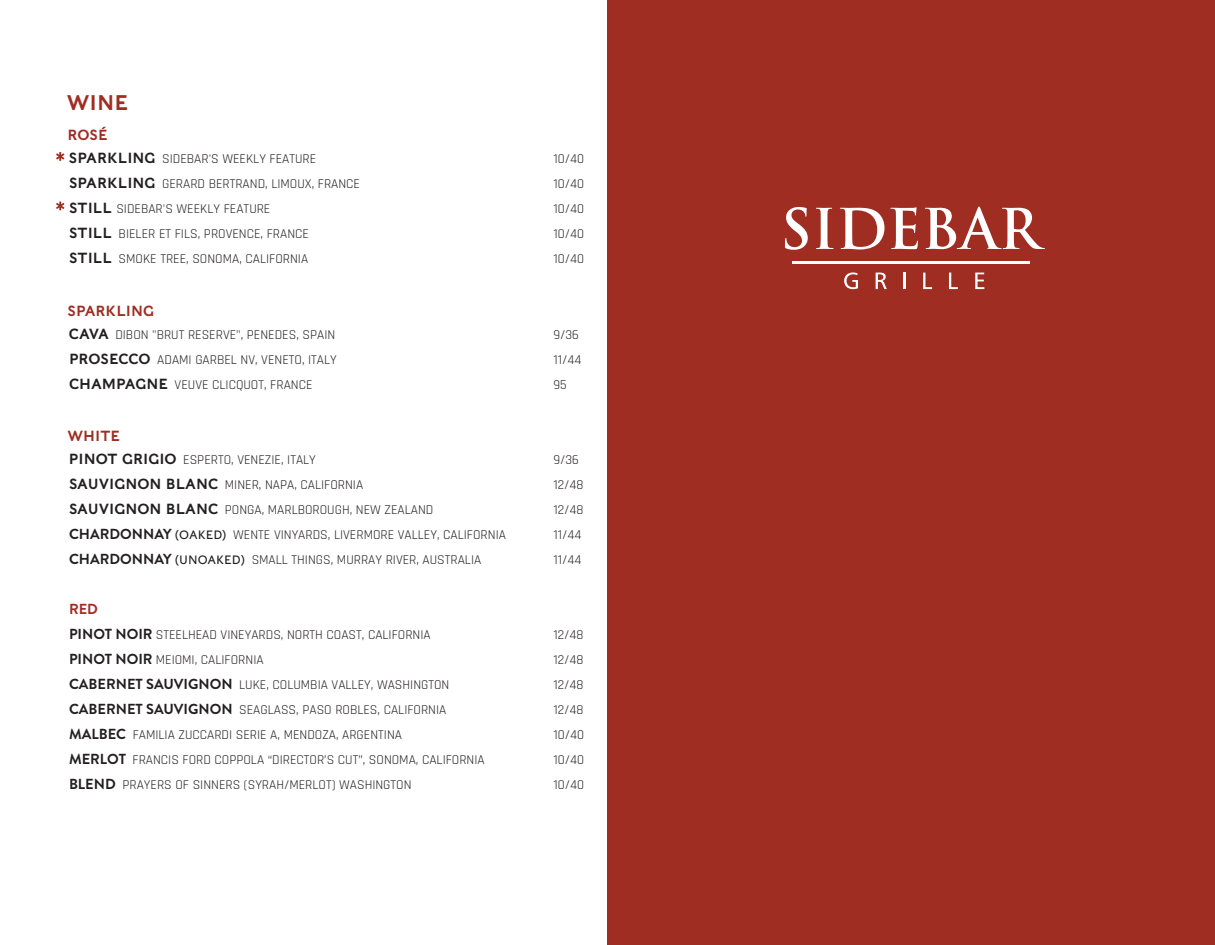
<style>
.page{position:relative;width:1215px;height:945px;background:#fff}
.page>*{position:absolute;margin:0;border:0;box-sizing:border-box;transform-origin:0 0}
.t1{font:21px "Caslons Egyptian";color:#9f2d21}
.t2{font:14.55px "Caslons Egyptian";color:#9f2d21}
.t3{font:700 14.55px "Brandon Grotesque";color:#9f2d21}
.t4{font:13.5px "Rajdhani";color:#231f20}
.s1{font-family:"Caslons Egyptian";font-size:14.55px}
.s2{font-family:"Brandon Grotesque";font-weight:700;font-size:14.55px}
.s3{font-family:"Caslons Egyptian";font-size:12px}
</style>
<div class="page">
<svg style="left:56px;top:201px;width:8px;height:9px"></svg>
<svg style="left:56px;top:152px;width:8px;height:9px"></svg>
<div style="left:608px;top:0;width:607px;height:945px;background:#9f2d21"></div>
<svg style="left:785px;top:207px;width:23px;height:43px"></svg>
<svg style="left:816px;top:208px;width:18px;height:41px"></svg>
<svg style="left:840px;top:207px;width:78px;height:42px"></svg>
<svg style="left:925px;top:207px;width:120px;height:42px"></svg>
<hr style="left:793px;top:261px;width:237px;height:2px;background:#fff">
<svg style="left:844px;top:272px;width:14px;height:17px"></svg>
<svg style="left:876px;top:273px;width:11px;height:16px"></svg>
<svg style="left:903px;top:273px;width:2px;height:16px"></svg>
<svg style="left:923px;top:273px;width:9px;height:16px"></svg>
<svg style="left:949px;top:273px;width:9px;height:16px"></svg>
<svg style="left:975px;top:273px;width:9px;height:16px"></svg>
<h1 class="t1" style="left:67px;top:89px;width:63px">WINE</h1>
<p class="t2" style="left:68px;top:125px;width:42px">ROSÉ</p>
<p class="t4" style="left:69px;top:151px;width:249px"><span class="s1">SPARKLING</span> SIDEBAR'S WEEKLY FEATURE</p>
<p class="t4" style="left:554px;top:151px;width:32px">10/40</p>
<p class="t4" style="left:69px;top:176px;width:293px"><span class="s1">SPARKLING</span> GERARD BERTRAND, LIMOUX, FRANCE</p>
<p class="t4" style="left:554px;top:176px;width:32px">10/40</p>
<p class="t4" style="left:69px;top:201px;width:203px"><span class="s1">STILL</span> SIDEBAR'S WEEKLY FEATURE</p>
<p class="t4" style="left:554px;top:201px;width:32px">10/40</p>
<p class="t4" style="left:69px;top:226px;width:241px"><span class="s1">STILL</span> BIELER ET FILS, PROVENCE, FRANCE</p>
<p class="t4" style="left:554px;top:226px;width:32px">10/40</p>
<p class="t4" style="left:69px;top:251px;width:241px"><span class="s1">STILL</span> SMOKE TREE, SONOMA, CALIFORNIA</p>
<p class="t4" style="left:554px;top:251px;width:32px">10/40</p>
<p class="t2" style="left:68px;top:301px;width:88px">SPARKLING</p>
<p class="t4" style="left:69px;top:327px;width:268px"><span class="s1">CAVA</span> DIBON "BRUT RESERVE", PENEDES, SPAIN</p>
<p class="t4" style="left:554px;top:327px;width:27px">9/36</p>
<p class="t4" style="left:69px;top:352px;width:269px"><span class="s1">PROSECCO</span> ADAMI GARBEL NV, VENETO, ITALY</p>
<p class="t4" style="left:554px;top:352px;width:29px">11/44</p>
<p class="t4" style="left:69px;top:377px;width:245px"><span class="s1">CHAMPAGNE</span> VEUVE CLICQUOT, FRANCE</p>
<p class="t4" style="left:554px;top:377px;width:15px">95</p>
<p class="t2" style="left:68px;top:426px;width:54px">WHITE</p>
<p class="t4" style="left:69px;top:452px;width:248px"><span class="s1">PINOT GRIGIO</span> ESPERTO, VENEZIE, ITALY</p>
<p class="t4" style="left:553px;top:452px;width:27px">9/36</p>
<p class="t4" style="left:69px;top:477px;width:296px"><span class="s1">SAUVIGNON BLANC</span> MINER, NAPA, CALIFORNIA</p>
<p class="t4" style="left:554px;top:477px;width:32px">12/48</p>
<p class="t4" style="left:69px;top:502px;width:366px"><span class="s1">SAUVIGNON BLANC</span> PONGA, MARLBOROUGH, NEW ZEALAND</p>
<p class="t4" style="left:554px;top:502px;width:32px">12/48</p>
<p class="t4" style="left:69px;top:527px;width:438px"><span class="s2">CHARDONNAY</span> <span class="s3">(OAKED)</span> WENTE VINYARDS, LIVERMORE VALLEY, CALIFORNIA</p>
<p class="t4" style="left:554px;top:527px;width:29px">11/44</p>
<p class="t4" style="left:69px;top:552px;width:414px"><span class="s2">CHARDONNAY</span> <span class="s3">(UNOAKED)</span> SMALL THINGS, MURRAY RIVER, AUSTRALIA</p>
<p class="t4" style="left:554px;top:552px;width:29px">11/44</p>
<p class="t3" style="left:69px;top:599px;width:30px">RED</p>
<p class="t4" style="left:69px;top:627px;width:363px"><span class="s2">PINOT NOIR</span> STEELHEAD VINEYARDS, NORTH COAST, CALIFORNIA</p>
<p class="t4" style="left:554px;top:627px;width:32px">12/48</p>
<p class="t4" style="left:69px;top:652px;width:196px"><span class="s2">PINOT NOIR</span> MEIOMI, CALIFORNIA</p>
<p class="t4" style="left:554px;top:652px;width:32px">12/48</p>
<p class="t4" style="left:69px;top:677px;width:382px"><span class="s2">CABERNET SAUVIGNON</span> LUKE, COLUMBIA VALLEY, WASHINGTON</p>
<p class="t4" style="left:554px;top:677px;width:32px">12/48</p>
<p class="t4" style="left:69px;top:702px;width:379px"><span class="s2">CABERNET SAUVIGNON</span> SEAGLASS, PASO ROBLES, CALIFORNIA</p>
<p class="t4" style="left:554px;top:702px;width:32px">12/48</p>
<p class="t4" style="left:69px;top:727px;width:335px"><span class="s2">MALBEC</span> FAMILIA ZUCCARDI SERIE A, MENDOZA, ARGENTINA</p>
<p class="t4" style="left:554px;top:727px;width:32px">10/40</p>
<p class="t4" style="left:69px;top:752px;width:417px"><span class="s2">MERLOT</span> FRANCIS FORD COPPOLA “DIRECTOR’S CUT”, SONOMA, CALIFORNIA</p>
<p class="t4" style="left:554px;top:752px;width:32px">10/40</p>
<p class="t4" style="left:69px;top:777px;width:344px"><span class="s2">BLEND</span> PRAYERS OF SINNERS (SYRAH/MERLOT) WASHINGTON</p>
<p class="t4" style="left:554px;top:777px;width:32px">10/40</p>
</div>
